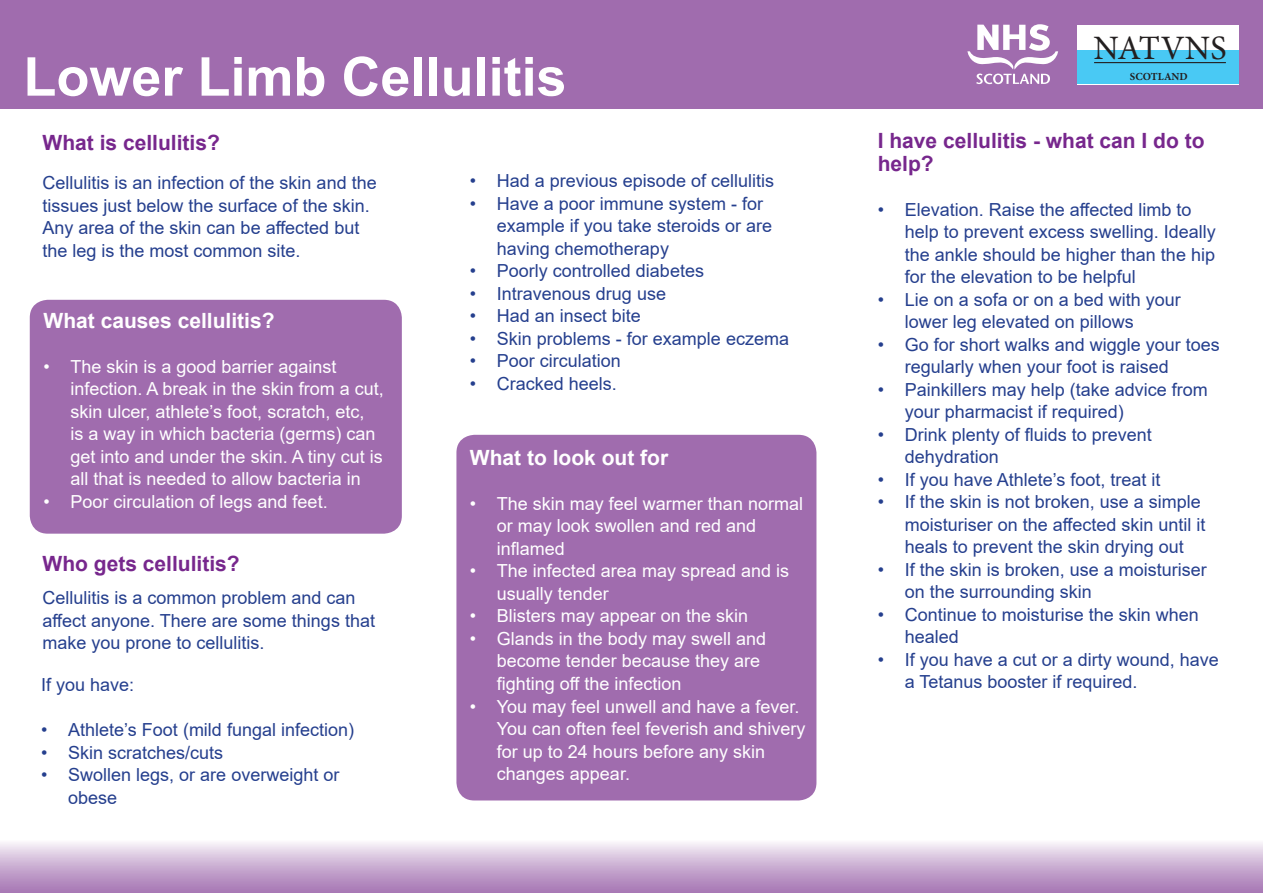
<style>
.page{position:relative;width:1263px;height:893px;background:#fff}
.page>*{position:absolute;margin:0;border:0;box-sizing:border-box;transform-origin:0 0}
.t1{font:700 54px "Arial";color:#fff}
.t2{font:34.2px "Minion Pro";color:#231f20}
.t3{font:700 21px/22.5px "Arial";color:#77278d}
.t4{font:700 21px "Arial";color:#fff}
.t5{font:18px/22.5px "Arial";color:#253f8e}
.t6{font:18px/22.5px "Arial";color:#fff}
.t7{font:700 10.8px "Minion Pro";color:#231f20}
</style>
<div class="page">
<div style="left:456px;top:435px;width:360px;height:365px;background:#a06cae;border-radius:18px"></div>
<div style="left:30px;top:300px;width:372px;height:234px;background:#a06cae;border-radius:18px"></div>
<div style="left:0;top:837px;width:1263px;height:56px;background:linear-gradient(to bottom,#fdfdfd,#a472b2)"></div>
<div style="left:0;top:0;width:1263px;height:108px;background:#a06cae"></div>
<div style="left:1077px;top:25px;width:162px;height:59px;background:#fff"></div>
<div style="left:1077px;top:50px;width:162px;height:34px;background:#49c9f4"></div>
<hr style="left:1094px;top:62px;width:132px;height:1px;background:#231f20">
<svg style="left:967px;top:24px;width:91px;height:60px"></svg>
<p class="t1" style="left:23px;top:39px;width:545px">Lower Limb Cellulitis</p>
<p class="t3" style="left:43px;top:132px;width:179px">What is cellulitis?</p>
<p class="t5" style="left:43px;top:172px;width:336px">Cellulitis is an infection of the skin and the tissues just below the surface of the skin.<br>Any area of the skin can be affected but the leg is the most common site.</p>
<p class="t4" style="left:44px;top:306px;width:233px">What causes cellulitis?</p>
<p class="t6" style="left:71px;top:355px;width:315px;text-indent:-27px">• The skin is a good barrier against infection. A break in the skin from a cut, skin ulcer, athlete’s foot, scratch, etc,<br>is a way in which bacteria (germs) can get into and under the skin. A tiny cut is all that is needed to allow bacteria in</p>
<p class="t6" style="left:44px;top:490px;width:286px">• Poor circulation of legs and feet.</p>
<p class="t3" style="left:43px;top:553px;width:199px">Who gets cellulitis?</p>
<p class="t5" style="left:43px;top:587px;width:334px">Cellulitis is a common problem and can affect anyone. There are some things that make you prone to cellulitis.</p>
<p class="t5" style="left:41px;top:674px;width:95px">If you have:</p>
<p class="t5" style="left:41px;top:719px;width:314px">• Athlete’s Foot (mild fungal infection)</p>
<p class="t5" style="left:41px;top:741px;width:184px">• Skin scratches/cuts</p>
<p class="t5" style="left:68px;top:764px;width:273px;text-indent:-27px">• Swollen legs, or are overweight or obese</p>
<p class="t5" style="left:470px;top:170px;width:306px">• Had a previous episode of cellulitis</p>
<p class="t5" style="left:497px;top:192px;width:277px;text-indent:-27px">• Have a poor immune system - for example if you take steroids or are having chemotherapy</p>
<p class="t5" style="left:470px;top:260px;width:236px">• Poorly controlled diabetes</p>
<p class="t5" style="left:470px;top:282px;width:198px">• Intravenous drug use</p>
<p class="t5" style="left:470px;top:305px;width:173px">• Had an insect bite</p>
<p class="t5" style="left:470px;top:327px;width:321px">• Skin problems - for example eczema</p>
<p class="t5" style="left:470px;top:350px;width:153px">• Poor circulation</p>
<p class="t5" style="left:470px;top:372px;width:149px">• Cracked heels.</p>
<p class="t4" style="left:470px;top:443px;width:200px">What to look out for</p>
<p class="t6" style="left:497px;top:492px;width:308px;text-indent:-27px">• The skin may feel warmer than normal or may look swollen and red and inflamed</p>
<p class="t6" style="left:497px;top:560px;width:294px;text-indent:-27px">• The infected area may spread and is usually tender</p>
<p class="t6" style="left:470px;top:605px;width:280px">• Blisters may appear on the skin</p>
<p class="t6" style="left:497px;top:627px;width:271px;text-indent:-27px">• Glands in the body may swell and become tender because they are fighting off the infection</p>
<p class="t6" style="left:497px;top:695px;width:310px;text-indent:-27px">• You may feel unwell and have a fever.<br>You can often feel feverish and shivery for up to 24 hours before any skin changes appear.</p>
<p class="t2" style="left:1093px;top:25px;width:135px">NATVNS</p>
<p class="t7" style="left:1130px;top:69px;width:59px">SCOTLAND</p>
<p class="t3" style="left:878px;top:130px;width:328px">I have cellulitis - what can I do to help?</p>
<p class="t5" style="left:905px;top:198px;width:313px;text-indent:-27px">• Elevation. Raise the affected limb to help to prevent excess swelling. Ideally the ankle should be higher than the hip for the elevation to be helpful</p>
<p class="t5" style="left:905px;top:288px;width:278px;text-indent:-27px">• Lie on a sofa or on a bed with your lower leg elevated on pillows</p>
<p class="t5" style="left:905px;top:333px;width:317px;text-indent:-27px">• Go for short walks and wiggle your toes regularly when your foot is raised</p>
<p class="t5" style="left:905px;top:378px;width:305px;text-indent:-27px">• Painkillers may help (take advice from your pharmacist if required)</p>
<p class="t5" style="left:905px;top:423px;width:249px;text-indent:-27px">• Drink plenty of fluids to prevent dehydration</p>
<p class="t5" style="left:878px;top:468px;width:284px">• If you have Athlete’s foot, treat it</p>
<p class="t5" style="left:905px;top:490px;width:302px;text-indent:-27px">• If the skin is not broken, use a simple moisturiser on the affected skin until it heals to prevent the skin drying out</p>
<p class="t5" style="left:905px;top:558px;width:304px;text-indent:-27px">• If the skin is broken, use a moisturiser on the surrounding skin</p>
<p class="t5" style="left:905px;top:603px;width:296px;text-indent:-27px">• Continue to moisturise the skin when healed</p>
<p class="t5" style="left:905px;top:648px;width:316px;text-indent:-27px">• If you have a cut or a dirty wound, have a Tetanus booster if required.</p>
</div>
